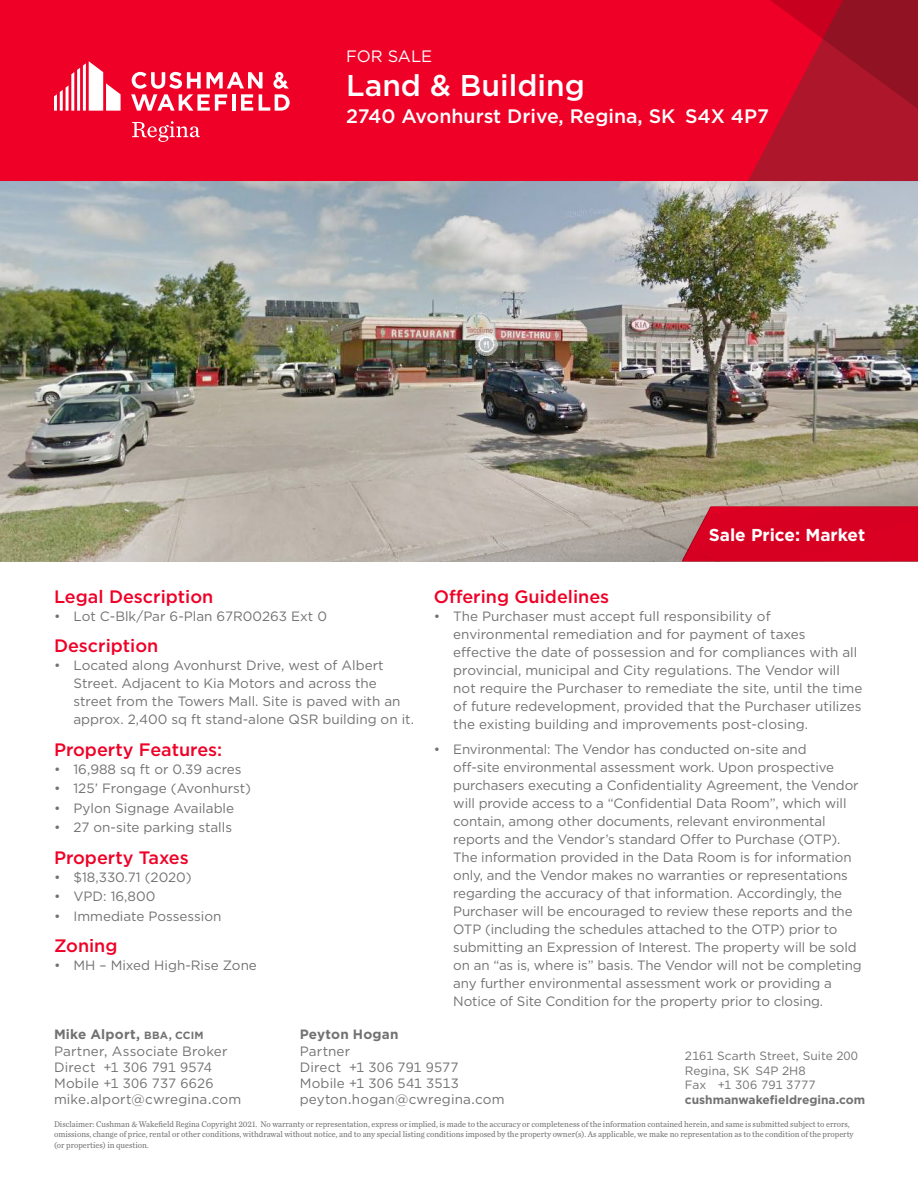
<style>
.page{position:relative;width:918px;height:1188px;background:#fff}
.page>*{position:absolute;margin:0;border:0;box-sizing:border-box;transform-origin:0 0}
.t1{font:500 30px "Gotham";color:#fff}
.t2{font:500 19.5px "Gotham";color:#fff}
._4_Section_Head_-_re{font:500 18px "Gotham";color:#ef0027}
.Body_Text{font:700 17.25px "Gotham";color:#fff}
.t3{font:16.5px "Gotham";color:#fff}
.t4{font:13.5px/18px "Gotham";letter-spacing:-.01em;color:#717271}
.t5{font:13.5px/16.2px "Gotham";letter-spacing:.01em;color:#717271}
.t6{font:13.5px/16.2px "Gotham";letter-spacing:.015em;color:#717271}
.t7{font:700 13.5px "Gotham";letter-spacing:.015em;color:#717271}
.t8{font:12px/14.7px "Gotham";color:#717271}
.t9{font:700 12px "Gotham";color:#717271}
.t10{font:8.7px/10.4px "Chronicle Text G2";color:#717271;scale:.95 1}
.s1{font-weight:700}
.s2{font-weight:700;font-size:10.5px}
</style>
<div class="page">
<img style="left:0;top:181px;width:918px;height:380px">
<div style="left:682px;top:507px;width:236px;height:54px;background:#d80022"></div>
<div style="left:0;top:0;width:918px;height:181px;background:#ef0027"></div>
<svg style="left:748px;top:0;width:170px;height:181px"></svg>
<svg style="left:54px;top:61px;width:67px;height:50px"></svg>
<svg style="left:131px;top:72px;width:159px;height:39px"></svg>
<svg style="left:132px;top:121px;width:68px;height:21px"></svg>
<p class="t3" style="left:346px;top:45px;width:88px">FOR SALE</p>
<h1 class="t1" style="left:346px;top:65px;width:240px">Land &amp; Building</h1>
<h2 class="t2" style="left:346px;top:104px;width:424px">2740 Avonhurst Drive, Regina, SK S4X 4P7</h2>
<p class="_4_Section_Head_-_re" style="left:54px;top:585px;width:161px">Legal Description</p>
<p class="t4" style="left:54px;top:607px;width:274px">• Lot C-Blk/Par 6-Plan 67R00263 Ext 0</p>
<p class="_4_Section_Head_-_re" style="left:54px;top:634px;width:106px">Description</p>
<p class="t4" style="left:74px;top:656px;width:342px;text-indent:-20px">• Located along Avonhurst Drive, west of Albert Street. Adjacent to Kia Motors and across the street from the Towers Mall. Site is paved with an approx. 2,400 sq ft stand-alone QSR building on it.</p>
<p class="_4_Section_Head_-_re" style="left:54px;top:738px;width:170px">Property Features:</p>
<p class="t4" style="left:54px;top:760px;width:189px">• 16,988 sq ft or 0.39 acres</p>
<p class="t4" style="left:54px;top:779px;width:199px">• 125’ Frongage (Avonhurst)</p>
<p class="t4" style="left:54px;top:799px;width:182px">• Pylon Signage Available</p>
<p class="t4" style="left:54px;top:818px;width:180px">• 27 on-site parking stalls</p>
<p class="_4_Section_Head_-_re" style="left:54px;top:846px;width:136px">Property Taxes</p>
<p class="t4" style="left:54px;top:868px;width:139px">• $18,330.71 (2020)</p>
<p class="t4" style="left:54px;top:887px;width:103px">• VPD: 16,800</p>
<p class="t4" style="left:54px;top:907px;width:169px">• Immediate Possession</p>
<p class="_4_Section_Head_-_re" style="left:54px;top:934px;width:65px">Zoning</p>
<p class="t4" style="left:54px;top:956px;width:204px">• MH – Mixed High-Rise Zone</p>
<p class="Body_Text" style="left:709px;top:523px;width:158px">Sale Price: Market</p>
<p class="_4_Section_Head_-_re" style="left:434px;top:585px;width:177px">Offering Guidelines</p>
<p class="t4" style="left:453px;top:607px;width:411px;text-indent:-20px">• The Purchaser must accept full responsibility of environmental remediation and for payment of taxes effective the date of possession and for compliances with all provincial, municipal and City regulations. The Vendor will not require the Purchaser to remediate the site, until the time of future redevelopment, provided that the Purchaser utilizes the existing building and improvements post-closing.</p>
<p class="t4" style="left:453px;top:740px;width:410px;text-indent:-20px">• Environmental: The Vendor has conducted on-site and<br>off-site environmental assessment work. Upon prospective purchasers executing a Confidentiality Agreement, the Vendor will provide access to a “Confidential Data Room”, which will contain, among other documents, relevant environmental reports and the Vendor’s standard Offer to Purchase (OTP).<br>The information provided in the Data Room is for information only, and the Vendor makes no warranties or representations regarding the accuracy of that information. Accordingly, the Purchaser will be encouraged to review these reports and the OTP (including the schedules attached to the OTP) prior to submitting an Expression of Interest. The property will be sold on an “as is, where is” basis. The Vendor will not be completing any further environmental assessment work or providing a Notice of Site Condition for the property prior to closing.</p>
<p class="t5" style="left:54px;top:1026px;width:189px"><span class="s1">Mike Alport,</span> <span class="s2">BBA, CCIM<br></span>Partner, Associate Broker<br>Direct +1 306 791 9574<br>Mobile +1 306 737 6626 mike.alport@cwregina.com</p>
<p class="t7" style="left:300px;top:1026px;width:100px">Peyton Hogan</p>
<p class="t6" style="left:300px;top:1042px;width:206px">Partner<br>Direct +1 306 791 9577<br>Mobile +1 306 541 3513 peyton.hogan@cwregina.com</p>
<p class="t8" style="left:685px;top:1048px;width:175px">2161 Scarth Street, Suite 200<br>Regina, SK S4P 2H8<br>Fax +1 306 791 3777</p>
<p class="t9" style="left:685px;top:1092px;width:182px">cushmanwakefieldregina.com</p>
<p class="t10" style="left:54px;top:1118px;width:843px">Disclaimer: Cushman &amp; Wakefield Regina Copyright 2021. No warranty or representation, express or implied, is made to the accuracy or completeness of the information contained herein, and same is submitted subject to errors, omissions, change of price, rental or other conditions, withdrawal without notice, and to any special listing conditions imposed by the property owner(s). As applicable, we make no representation as to the condition of the property (or properties) in question.</p>
</div>
